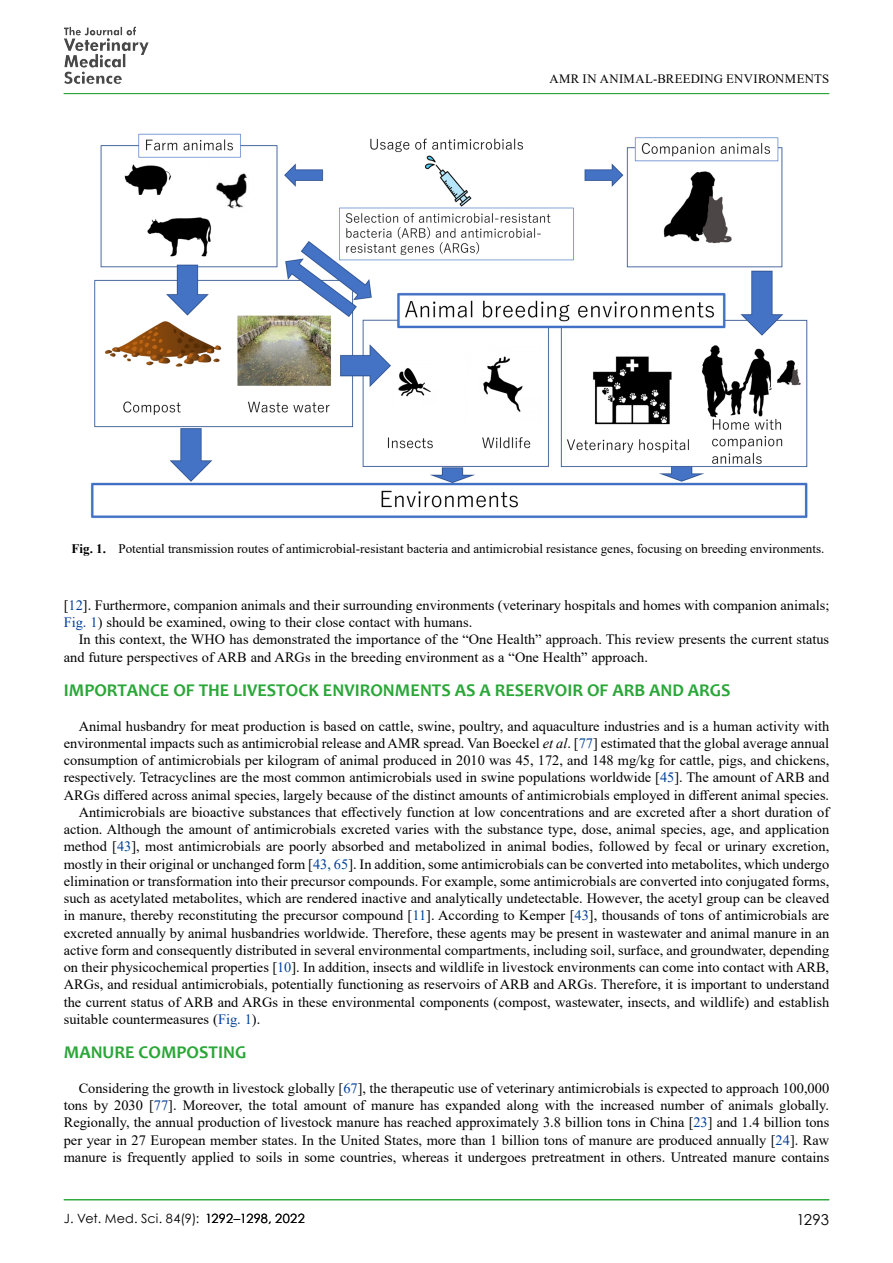
<style>
.page{position:relative;width:893px;height:1263px;background:#fff}
.page>*{position:absolute;margin:0;border:0;box-sizing:border-box;transform-origin:0 0}
.t1{font:700 18px "Candara";color:#2aa738}
.t2{font:15px "Century Gothic";color:#000}
.t3{font:14.25px/17.2px "Times New Roman";color:#000}
.t4{font:13.05px "Times New Roman";color:#000}
.t5{font:12.75px "Century Gothic";letter-spacing:.015em;color:#000}
.t6{font:12.75px "Times New Roman";letter-spacing:.03em;color:#000}
.s1{font-weight:700}
.s2{color:#003f98}
.s3{font-style:italic}
</style>
<div class="page">
<img style="left:64px;top:27px;width:74px;height:24px">
<hr style="left:64px;top:93px;width:765px;height:1px;background:#2aa738">
<hr style="left:64px;top:1199px;width:765px;height:1px;background:#2aa738">
<img style="left:90px;top:133px;width:718px;height:386px">
<p class="t6" style="left:549px;top:70px;width:281px">AMR IN ANIMAL-BREEDING ENVIRONMENTS</p>
<p class="t4" style="left:72px;top:539px;width:754px"><span class="s1">Fig. 1.</span> Potential transmission routes of antimicrobial-resistant bacteria and antimicrobial resistance genes, focusing on breeding environments.</p>
<p class="t3" style="left:64px;top:596px;width:767px">[<span class="s2">12</span>]. Furthermore, companion animals and their surrounding environments (veterinary hospitals and homes with companion animals;<br><span class="s2">Fig. 1</span>) should be examined, owing to their close contact with humans.</p>
<p class="t3" style="left:64px;top:630px;width:767px;text-indent:15px">In this context, the WHO has demonstrated the importance of the “One Health” approach. This review presents the current status and future perspectives of ARB and ARGs in the breeding environment as a “One Health” approach.</p>
<p class="t1" style="left:64px;top:679px;width:668px">IMPORTANCE OF THE LIVESTOCK ENVIRONMENTS AS A RESERVOIR OF ARB AND ARGS</p>
<p class="t3" style="left:79px;top:717px;width:752px">Animal husbandry for meat production is based on cattle, swine, poultry, and aquaculture industries and is a human activity with</p>
<p class="t3" style="left:64px;top:734px;width:767px">environmental impacts such as antimicrobial release and AMR spread. Van Boeckel <span class="s3">et al</span>. [<span class="s2">77</span>] estimated that the global average annual</p>
<p class="t3" style="left:64px;top:751px;width:767px">consumption of antimicrobials per kilogram of animal produced in 2010 was 45, 172, and 148 mg/kg for cattle, pigs, and chickens,</p>
<p class="t3" style="left:64px;top:768px;width:767px">respectively. Tetracyclines are the most common antimicrobials used in swine populations worldwide [<span class="s2">45</span>]. The amount of ARB and</p>
<p class="t3" style="left:64px;top:786px;width:767px">ARGs differed across animal species, largely because of the distinct amounts of antimicrobials employed in different animal species.</p>
<p class="t3" style="left:79px;top:803px;width:752px">Antimicrobials are bioactive substances that effectively function at low concentrations and are excreted after a short duration of</p>
<p class="t3" style="left:64px;top:820px;width:767px">action. Although the amount of antimicrobials excreted varies with the substance type, dose, animal species, age, and application</p>
<p class="t3" style="left:64px;top:837px;width:767px">method [<span class="s2">43</span>], most antimicrobials are poorly absorbed and metabolized in animal bodies, followed by fecal or urinary excretion,</p>
<p class="t3" style="left:64px;top:855px;width:767px">mostly in their original or unchanged form [<span class="s2">43, 65</span>]. In addition, some antimicrobials can be converted into metabolites, which undergo</p>
<p class="t3" style="left:64px;top:872px;width:767px">elimination or transformation into their precursor compounds. For example, some antimicrobials are converted into conjugated forms,</p>
<p class="t3" style="left:64px;top:889px;width:767px">such as acetylated metabolites, which are rendered inactive and analytically undetectable. However, the acetyl group can be cleaved</p>
<p class="t3" style="left:64px;top:906px;width:767px">in manure, thereby reconstituting the precursor compound [<span class="s2">11</span>]. According to Kemper [<span class="s2">43</span>], thousands of tons of antimicrobials are</p>
<p class="t3" style="left:64px;top:924px;width:767px">excreted annually by animal husbandries worldwide. Therefore, these agents may be present in wastewater and animal manure in an</p>
<p class="t3" style="left:64px;top:941px;width:767px">active form and consequently distributed in several environmental compartments, including soil, surface, and groundwater, depending</p>
<p class="t3" style="left:64px;top:958px;width:767px">on their physicochemical properties [<span class="s2">10</span>]. In addition, insects and wildlife in livestock environments can come into contact with ARB,</p>
<p class="t3" style="left:64px;top:976px;width:767px">ARGs, and residual antimicrobials, potentially functioning as reservoirs of ARB and ARGs. Therefore, it is important to understand</p>
<p class="t3" style="left:64px;top:993px;width:767px">the current status of ARB and ARGs in these environmental components (compost, wastewater, insects, and wildlife) and establish</p>
<p class="t3" style="left:64px;top:1010px;width:198px">suitable countermeasures (<span class="s2">Fig. 1</span>).</p>
<p class="t1" style="left:64px;top:1041px;width:184px">MANURE COMPOSTING</p>
<p class="t3" style="left:64px;top:1079px;width:767px;text-align:justify;text-indent:15px">Considering the growth in livestock globally [<span class="s2">67</span>], the therapeutic use of veterinary antimicrobials is expected to approach 100,000 tons by 2030 [<span class="s2">77</span>]. Moreover, the total amount of manure has expanded along with the increased number of animals globally.<br>Regionally, the annual production of livestock manure has reached approximately 3.8 billion tons in China [<span class="s2">23</span>] and 1.4 billion tons per year in 27 European member states. In the United States, more than 1 billion tons of manure are produced annually [<span class="s2">24</span>]. Raw manure is frequently applied to soils in some countries, whereas it undergoes pretreatment in others. Untreated manure contains</p>
<p class="t5" style="left:64px;top:1209px;width:243px">J. Vet. Med. Sci. 84(9): 1292–1298, 2022</p>
<p class="t2" style="left:796px;top:1209px;width:34px">1293</p>
</div>
